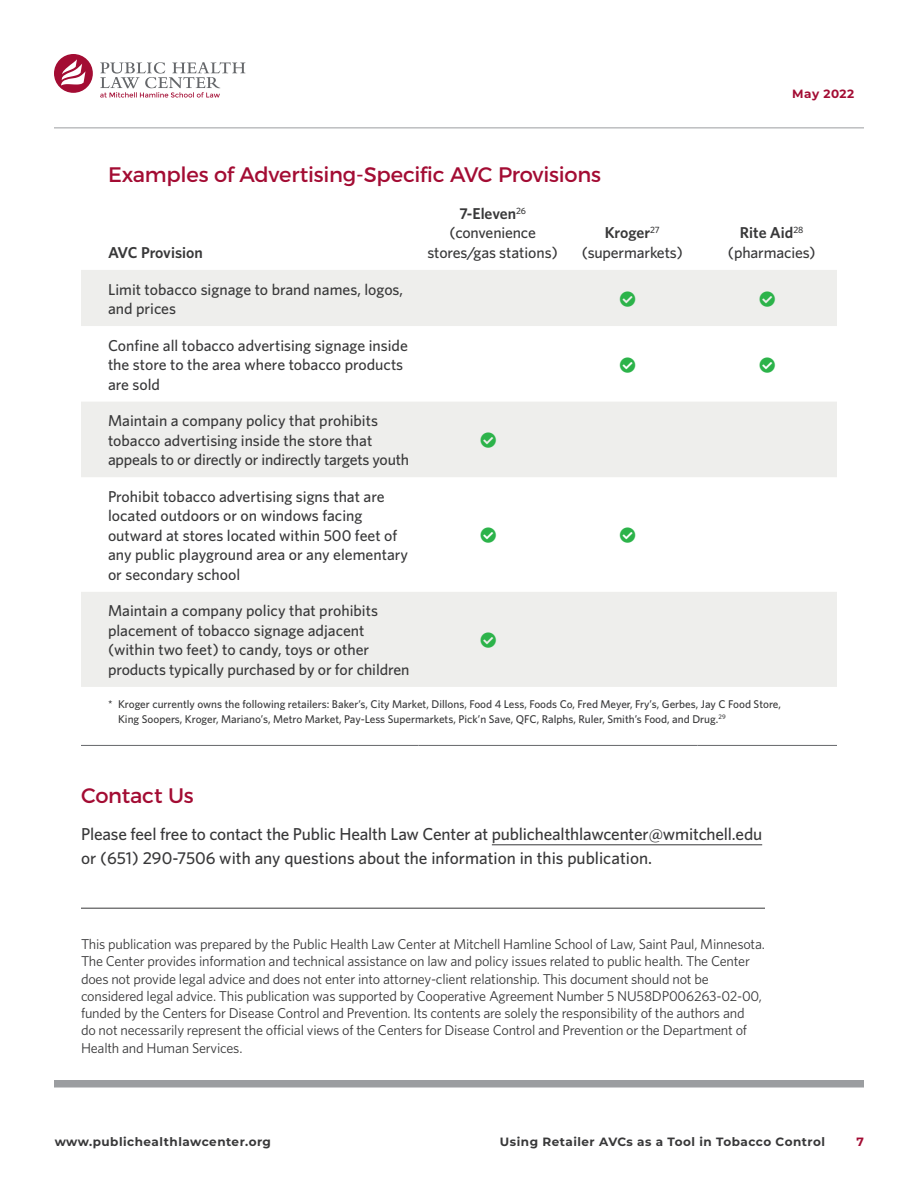
<style>
.page{position:relative;width:918px;height:1188px;background:#fff}
.page>*{position:absolute;margin:0;border:0;box-sizing:border-box;transform-origin:0 0}
.SH_level_1__intro{font:21px "Montserrat";letter-spacing:-.01em;color:#a30c33}
.body{font:500 17.25px/24px "Whitney";letter-spacing:-.01em;color:#383839}
.table_text{font:500 15.75px/19.5px "Whitney";color:#383839}
.table_bold{font:500 15.75px/19.5px "Whitney";letter-spacing:-.01em;color:#383839;text-align:center}
.table_bold-2{font:600 15.75px "Whitney";letter-spacing:-.005em;color:#383839}
.pub_info__before_end{font:14.25px/17.2px "Whitney";letter-spacing:-.015em;color:#383839}
.t1{font:700 12px "Montserrat";letter-spacing:.04em;color:#383839}
.t2{font:700 12px "Montserrat";letter-spacing:.04em;color:#a30c33}
.table_footnote{font:500 11.25px/15px "Whitney";color:#383839}
.s1{font-weight:600}
</style>
<div class="page">
<div style="left:54px;top:1080px;width:810px;height:8px;background:#9b9da0"></div>
<hr style="left:54px;top:128px;width:810px;height:1px;background:#9b9da0">
<hr style="left:492px;top:845px;width:270px;height:1px;background:#383839">
<hr style="left:81px;top:908px;width:684px;height:1px;background:#383839">
<svg style="left:81px;top:270px;width:756px;height:417px;fill:#eeeeec"></svg>
<hr style="left:81px;top:745px;width:337px;height:1px;background:#65676a">
<hr style="left:418px;top:745px;width:140px;height:1px;background:#65676a">
<hr style="left:558px;top:745px;width:140px;height:1px;background:#65676a">
<hr style="left:698px;top:745px;width:139px;height:1px;background:#65676a">
<svg style="left:54px;top:54px;width:39px;height:39px"></svg>
<svg style="left:100px;top:62px;width:145px;height:36px"></svg>
<svg style="left:620px;top:291px;width:15px;height:16px"></svg>
<svg style="left:760px;top:291px;width:15px;height:16px"></svg>
<svg style="left:620px;top:357px;width:15px;height:15px"></svg>
<svg style="left:760px;top:357px;width:15px;height:15px"></svg>
<svg style="left:481px;top:433px;width:15px;height:15px"></svg>
<svg style="left:481px;top:528px;width:15px;height:15px"></svg>
<svg style="left:620px;top:528px;width:15px;height:15px"></svg>
<svg style="left:481px;top:633px;width:15px;height:15px"></svg>
<p class="SH_level_1__intro" style="left:108px;top:162px;width:495px">Examples of Advertising-Specific AVC Provisions</p>
<p class="t2" style="left:792px;top:85px;width:63px">May 2022</p>
<p class="table_bold-2" style="left:108px;top:243px;width:96px">AVC Provision</p>
<p class="table_bold" style="left:428px;top:203px;width:132px"><span class="s1">7-Eleven</span><sup>26 </sup>(convenience stores/gas stations)</p>
<p class="table_bold" style="left:582px;top:223px;width:103px"><span class="s1">Kroger</span><sup>27 </sup>(supermarkets)</p>
<p class="table_bold" style="left:728px;top:223px;width:89px"><span class="s1">Rite Aid</span><sup>28 </sup>(pharmacies)</p>
<p class="table_text" style="left:108px;top:279px;width:297px">Limit tobacco signage to brand names, logos, and prices</p>
<p class="table_text" style="left:108px;top:335px;width:301px">Confine all tobacco advertising signage inside the store to the area where tobacco products are sold</p>
<p class="table_text" style="left:108px;top:411px;width:303px">Maintain a company policy that prohibits tobacco advertising inside the store that appeals to or directly or indirectly targets youth</p>
<p class="table_text" style="left:108px;top:486px;width:302px">Prohibit tobacco advertising signs that are located outdoors or on windows facing outward at stores located within 500 feet of any public playground area or any elementary or secondary school</p>
<p class="table_text" style="left:108px;top:601px;width:303px">Maintain a company policy that prohibits placement of tobacco signage adjacent (within two feet) to candy, toys or other products typically purchased by or for children</p>
<p class="table_footnote" style="left:118px;top:696px;width:664px;text-indent:-10px">* Kroger currently owns the following retailers: Baker’s, City Market, Dillons, Food 4 Less, Foods Co, Fred Meyer, Fry’s, Gerbes, Jay C Food Store,<br>King Soopers, Kroger, Mariano’s, Metro Market, Pay-Less Supermarkets, Pick’n Save, QFC, Ralphs, Ruler, Smith’s Food, and Drug.<sup>29</sup></p>
<p class="SH_level_1__intro" style="left:81px;top:782px;width:114px">Contact Us</p>
<p class="body" style="left:81px;top:822px;width:683px">Please feel free to contact the Public Health Law Center at publichealthlawcenter@wmitchell.edu or (651) 290-7506 with any questions about the information in this publication.</p>
<p class="pub_info__before_end" style="left:81px;top:935px;width:686px">This publication was prepared by the Public Health Law Center at Mitchell Hamline School of Law, Saint Paul, Minnesota.<br>The Center provides information and technical assistance on law and policy issues related to public health. The Center does not provide legal advice and does not enter into attorney-client relationship. This document should not be considered legal advice. This publication was supported by Cooperative Agreement Number 5 NU58DP006263-02-00, funded by the Centers for Disease Control and Prevention. Its contents are solely the responsibility of the authors and<br>do not necessarily represent the official views of the Centers for Disease Control and Prevention or the Department of Health and Human Services.</p>
<p class="t1" style="left:55px;top:1133px;width:218px">www.publichealthlawcenter.org</p>
<p class="t1" style="left:500px;top:1133px;width:327px">Using Retailer AVCs as a Tool in Tobacco Control</p>
<p class="t2" style="left:857px;top:1133px;width:9px">7</p>
</div>
